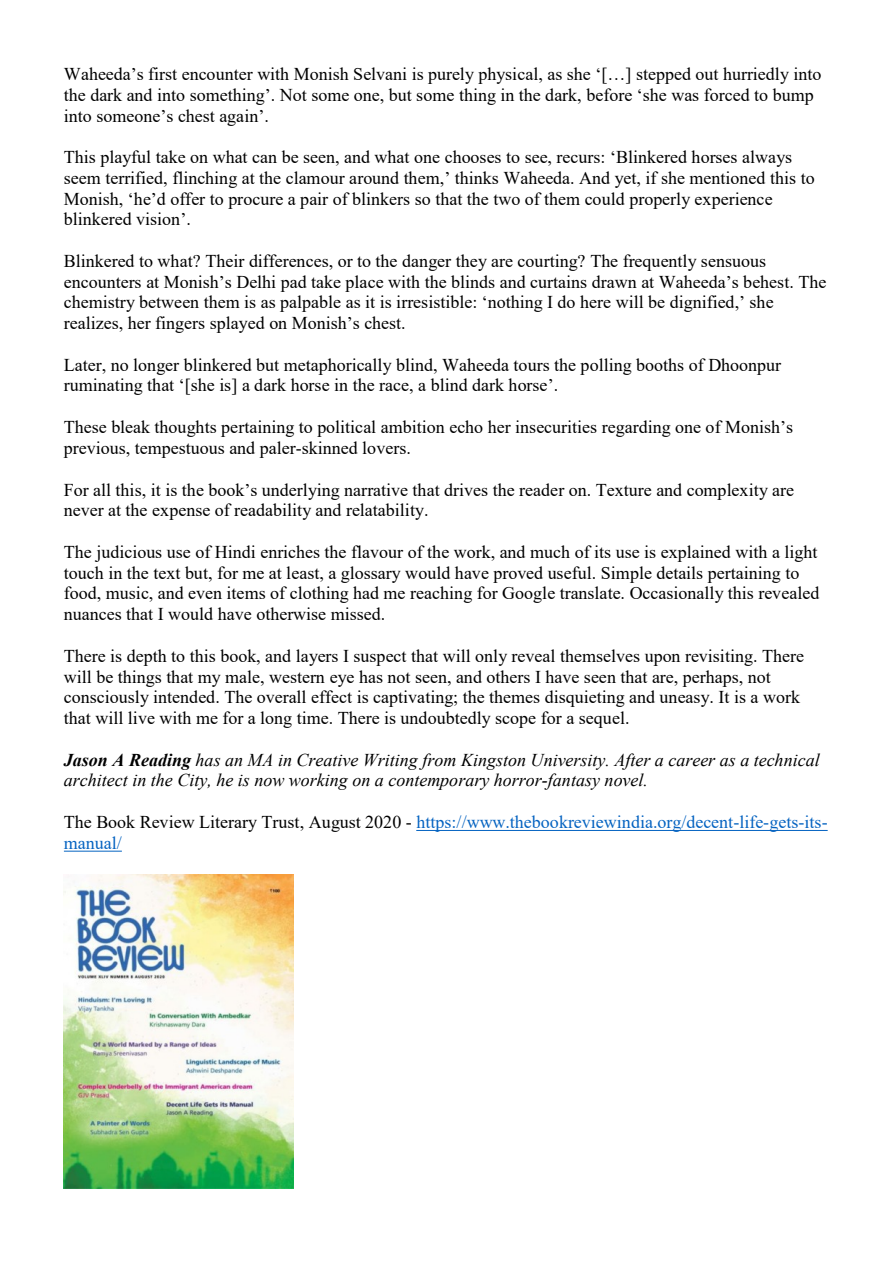
<style>
.page{position:relative;width:893px;height:1263px;background:#fff}
.page>*{position:absolute;margin:0;border:0;box-sizing:border-box;transform-origin:0 0}
.t1{font:18px/20.7px "Times New Roman";color:#000}
.t2{font:italic 18px/20.7px "Times New Roman";color:#000}
.t3{font:18px/20.7px "Times New Roman";color:#0563c1}
.s1{font-weight:700}
.s2{color:#000}
</style>
<div class="page">
<hr style="left:416px;top:830px;width:412px;height:1px;background:#0563c1">
<hr style="left:64px;top:851px;width:58px;height:1px;background:#0563c1">
<img style="left:64px;top:874px;width:229px;height:314px">
<p class="t1" style="left:64px;top:65px;width:759px">Waheeda’s first encounter with Monish Selvani is purely physical, as she ‘[…] stepped out hurriedly into the dark and into something’. Not some one, but some thing in the dark, before ‘she was forced to bump into someone’s chest again’.</p>
<p class="t1" style="left:64px;top:148px;width:752px">This playful take on what can be seen, and what one chooses to see, recurs: ‘Blinkered horses always seem terrified, flinching at the clamour around them,’ thinks Waheeda. And yet, if she mentioned this to Monish, ‘he’d offer to procure a pair of blinkers so that the two of them could properly experience blinkered vision’.</p>
<p class="t1" style="left:64px;top:252px;width:764px">Blinkered to what? Their differences, or to the danger they are courting? The frequently sensuous encounters at Monish’s Delhi pad take place with the blinds and curtains drawn at Waheeda’s behest. The chemistry between them is as palpable as it is irresistible: ‘nothing I do here will be dignified,’ she realizes, her fingers splayed on Monish’s chest.</p>
<p class="t1" style="left:64px;top:356px;width:719px">Later, no longer blinkered but metaphorically blind, Waheeda tours the polling booths of Dhoonpur ruminating that ‘[she is] a dark horse in the race, a blind dark horse’.</p>
<p class="t1" style="left:64px;top:419px;width:731px">These bleak thoughts pertaining to political ambition echo her insecurities regarding one of Monish’s previous, tempestuous and paler-skinned lovers.</p>
<p class="t1" style="left:64px;top:481px;width:732px">For all this, it is the book’s underlying narrative that drives the reader on. Texture and complexity are never at the expense of readability and relatability.</p>
<p class="t1" style="left:64px;top:543px;width:757px">The judicious use of Hindi enriches the flavour of the work, and much of its use is explained with a light touch in the text but, for me at least, a glossary would have proved useful. Simple details pertaining to food, music, and even items of clothing had me reaching for Google translate. Occasionally this revealed nuances that I would have otherwise missed.</p>
<p class="t1" style="left:64px;top:647px;width:742px">There is depth to this book, and layers I suspect that will only reveal themselves upon revisiting. There will be things that my male, western eye has not seen, and others I have seen that are, perhaps, not consciously intended. The overall effect is captivating; the themes disquieting and uneasy. It is a work that will live with me for a long time. There is undoubtedly scope for a sequel.</p>
<p class="t2" style="left:64px;top:751px;width:757px"><span class="s1">Jason A Reading</span> has an MA in Creative Writing from Kingston University. After a career as a technical architect in the City, he is now working on a contemporary horror-fantasy novel.</p>
<p class="t3" style="left:64px;top:813px;width:765px"><span class="s2">The Book Review Literary Trust, August 2020 -</span> https://www.thebookreviewindia.org/decent-life-gets-its&shy;manual/</p>
</div>
